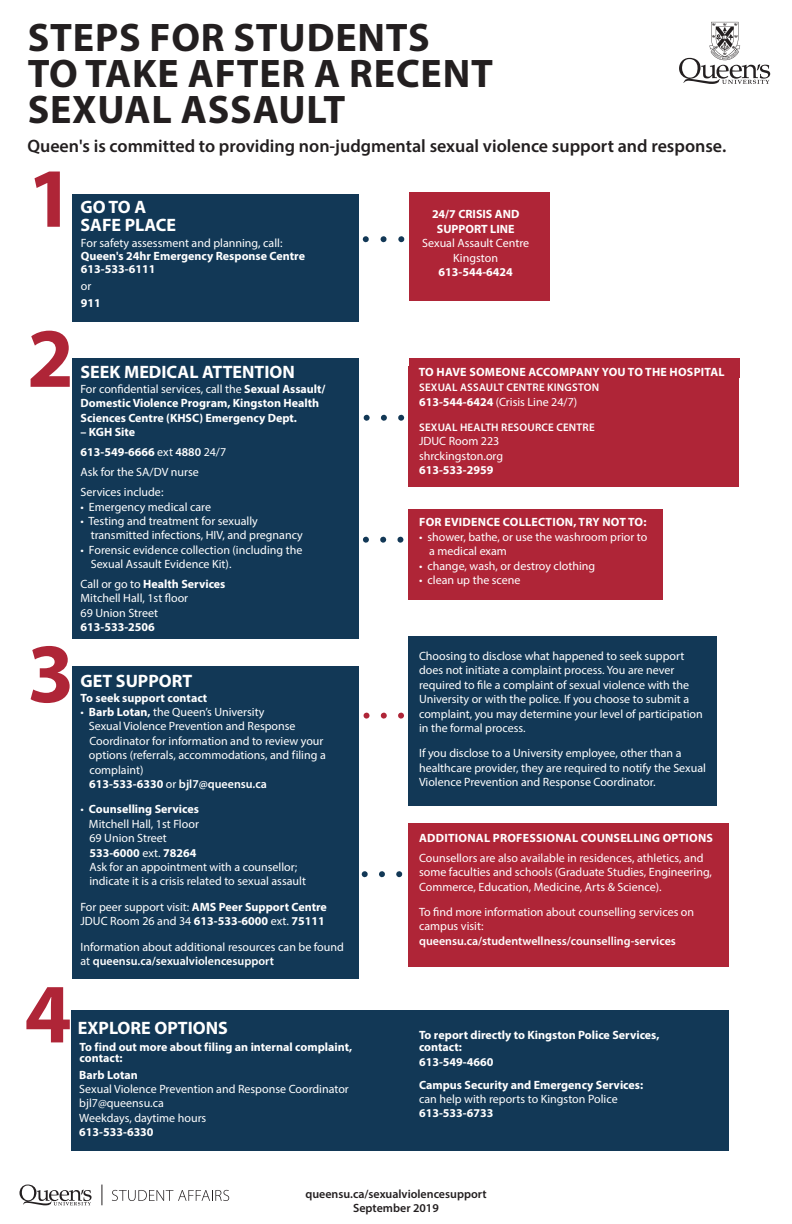
<style>
.page{position:relative;width:792px;height:1224px;background:#fff}
.page>*{position:absolute;margin:0;border:0;box-sizing:border-box;transform-origin:0 0}
.t1{font:700 85px "Myriad Pro";color:#af2537}
.t2{font:700 40px/36px "Myriad Pro";letter-spacing:.02em;color:#231f20}
.t3{font:600 18px "Myriad Pro";color:#231f20}
.t4{font:700 18px/18px "Myriad Pro";color:#fff}
.t5{font:12px/14.4px "Myriad Pro";color:#fff}
.t6{font:700 12px/14.4px "Myriad Pro";color:#fff}
.t7{font:700 12px "Myriad Pro";letter-spacing:.02em;color:#fff}
.t8{font:600 12px "Myriad Pro";color:#fff}
.t9{font:600 12px/14.4px "Myriad Pro";color:#231f20;text-align:center}
.t10{font:600 11px "Myriad Pro";letter-spacing:.02em;color:#fff}
.s1{font-weight:400}
.s2{font-weight:700}
.s3{font-weight:600}
</style>
<div class="page">
<div style="left:72px;top:1010px;width:657px;height:141px;background:#123856"></div>
<svg style="left:363px;top:415px;width:46px;height:6px"></svg>
<div style="left:409px;top:367px;width:330px;height:120px;background:#af2537"></div>
<svg style="left:363px;top:713px;width:46px;height:6px"></svg>
<div style="left:409px;top:636px;width:308px;height:169px;background:#123856"></div>
<svg style="left:361px;top:871px;width:48px;height:6px"></svg>
<div style="left:409px;top:823px;width:320px;height:144px;background:#af2537"></div>
<div style="left:72px;top:666px;width:287px;height:313px;background:#123856"></div>
<svg style="left:363px;top:537px;width:46px;height:6px"></svg>
<div style="left:409px;top:509px;width:254px;height:91px;background:#af2537"></div>
<div style="left:409px;top:358px;width:330px;height:19px;background:#af2537"></div>
<div style="left:72px;top:358px;width:287px;height:280px;background:#123856"></div>
<svg style="left:362px;top:236px;width:43px;height:6px"></svg>
<div style="left:409px;top:192px;width:140px;height:109px;background:#af2537"></div>
<div style="left:72px;top:194px;width:287px;height:128px;background:#123856"></div>
<svg style="left:679px;top:22px;width:91px;height:62px"></svg>
<svg style="left:19px;top:1184px;width:73px;height:22px"></svg>
<svg style="left:102px;top:1185px;width:1px;height:20px"></svg>
<svg style="left:112px;top:1190px;width:117px;height:11px"></svg>
<h2 class="t2" style="left:28px;top:18px;width:467px">STEPS FOR STUDENTS<br>TO TAKE AFTER A RECENT<br>SEXUAL ASSAULT</h2>
<h3 class="t3" style="left:27px;top:134px;width:700px">Queen's is committed to providing non-judgmental sexual violence support and response.</h3>
<h1 class="t1" style="left:27px;top:143px;width:49px">1</h1>
<h1 class="t1" style="left:27px;top:303px;width:49px">2</h1>
<h1 class="t1" style="left:27px;top:618px;width:49px">3</h1>
<h1 class="t1" style="left:24px;top:958px;width:49px">4</h1>
<h3 class="t4" style="left:81px;top:197px;width:97px">GO TO A<br>SAFE PLACE</h3>
<p class="t6" style="left:432px;top:207px;width:89px;text-align:center">24/7 CRISIS AND<br>SUPPORT LINE</p>
<p class="t5" style="left:422px;top:236px;width:109px;text-align:center">Sexual Assault Centre<br>Kingston</p>
<p class="t6" style="left:439px;top:264px;width:76px">613-544-6424</p>
<p class="t5" style="left:81px;top:236px;width:203px">For safety assessment and planning, call:</p>
<p class="t6" style="left:81px;top:249px;width:226px;line-height:13px">Queen's 24hr Emergency Response Centre<br>613-533-6111</p>
<p class="t5" style="left:81px;top:279px;width:12px">or</p>
<p class="t6" style="left:81px;top:296px;width:21px">911</p>
<h3 class="t4" style="left:81px;top:362px;width:216px">SEEK MEDICAL ATTENTION</h3>
<p class="t6" style="left:81px;top:381px;width:247px"><span class="s1">For confidential services, call the</span> Sexual Assault/<br>Domestic Violence Program, Kingston Health<br>Sciences Centre (KHSC) Emergency Dept.</p>
<p class="t5" style="left:81px;top:422px;width:147px;line-height:20px"><span class="s2">– KGH Site<br>613-549-6666</span> ext <span class="s3">4880</span> 24/7<br>Ask for the SA/DV nurse<br>Services include:</p>
<p class="t5" style="left:81px;top:499px;width:132px">• Emergency medical care</p>
<p class="t5" style="left:91px;top:514px;width:214px;text-indent:-10px">• Testing and treatment for sexually transmitted infections, HIV, and pregnancy</p>
<p class="t5" style="left:91px;top:542px;width:213px;text-indent:-10px">• Forensic evidence collection (including the<br>Sexual Assault Evidence Kit).</p>
<p class="t5" style="left:81px;top:577px;width:147px">Call or go to <span class="s2">Health Services<br></span>Mitchell Hall, 1st floor<br>69 Union Street</p>
<p class="t6" style="left:81px;top:620px;width:76px">613-533-2506</p>
<h3 class="t4" style="left:81px;top:671px;width:113px">GET SUPPORT</h3>
<p class="t6" style="left:81px;top:690px;width:128px">To seek support contact</p>
<p class="t5" style="left:89px;top:705px;width:239px;text-indent:-8px">• <span class="s2">Barb Lotan,</span> the Queen’s University<br>Sexual Violence Prevention and Response Coordinator for information and to review your options (referrals, accommodations, and filing a complaint)<br><span class="s2">613-533-6330</span> or <span class="s3">bjl7@queensu.ca</span></p>
<p class="t5" style="left:89px;top:802px;width:218px;text-indent:-8px">• <span class="s2">Counselling Services<br></span>Mitchell Hall, 1st Floor<br>69 Union Street<br><span class="s2">533-6000</span> ext. <span class="s2">78264<br></span>Ask for an appointment with a counsellor; indicate it is a crisis related to sexual assault</p>
<p class="t5" style="left:81px;top:899px;width:248px">For peer support visit: <span class="s2">AMS Peer Support Centre<br></span>JDUC Room 26 and 34 <span class="s2">613-533-6000</span> ext. <span class="s2">75111</span></p>
<p class="t5" style="left:81px;top:939px;width:265px">Information about additional resources can be found at <span class="s3">queensu.ca/sexualviolencesupport</span></p>
<h3 class="t4" style="left:78px;top:1019px;width:151px">EXPLORE OPTIONS</h3>
<p class="t6" style="left:79px;top:1067px;width:60px">Barb Lotan</p>
<p class="t5" style="left:79px;top:1082px;width:271px">Sexual Violence Prevention and Response Coordinator bjl7@queensu.ca<br>Weekdays, daytime hours</p>
<p class="t6" style="left:79px;top:1125px;width:76px">613-533-6330</p>
<p class="t6" style="left:80px;top:1041px;width:274px;line-height:11px">To find out more about filing an internal complaint, contact:</p>
<p class="t7" style="left:419px;top:364px;width:307px">TO HAVE SOMEONE ACCOMPANY YOU TO THE HOSPITAL</p>
<p class="t10" style="left:419px;top:380px;width:182px">SEXUAL ASSAULT CENTRE KINGSTON</p>
<p class="t5" style="left:419px;top:394px;width:160px"><span class="s2">613-544-6424</span> (Crisis Line 24/7)</p>
<p class="t10" style="left:419px;top:420px;width:177px">SEXUAL HEALTH RESOURCE CENTRE</p>
<p class="t5" style="left:419px;top:434px;width:86px">JDUC Room 223 shrckingston.org</p>
<p class="t6" style="left:419px;top:463px;width:76px">613-533-2959</p>
<p class="t7" style="left:419px;top:514px;width:229px">FOR EVIDENCE COLLECTION, TRY NOT TO:</p>
<p class="t5" style="left:429px;top:530px;width:220px;text-indent:-10px">• shower, bathe, or use the washroom prior to a medical exam</p>
<p class="t5" style="left:419px;top:558px;width:178px">• change, wash, or destroy clothing</p>
<p class="t5" style="left:419px;top:573px;width:103px">• clean up the scene</p>
<p class="t5" style="left:419px;top:649px;width:285px">Choosing to disclose what happened to seek support does not initiate a complaint process. You are never required to file a complaint of sexual violence with the University or with the police. If you choose to submit a complaint, you may determine your level of participation in the formal process.</p>
<p class="t5" style="left:419px;top:746px;width:289px">If you disclose to a University employee, other than a healthcare provider, they are required to notify the Sexual<br>Violence Prevention and Response Coordinator.</p>
<p class="t7" style="left:419px;top:830px;width:295px">ADDITIONAL PROFESSIONAL COUNSELLING OPTIONS</p>
<p class="t5" style="left:419px;top:850px;width:295px">Counsellors are also available in residences, athletics, and some faculties and schools (Graduate Studies, Engineering,<br>Commerce, Education, Medicine, Arts &amp; Science).</p>
<p class="t5" style="left:419px;top:905px;width:277px">To find more information about counselling services on campus visit:</p>
<p class="t8" style="left:419px;top:933px;width:258px">queensu.ca/studentwellness/counselling-services</p>
<p class="t6" style="left:419px;top:1029px;width:242px;line-height:12px">To report directly to Kingston Police Services, contact:</p>
<p class="t6" style="left:419px;top:1050px;width:226px;line-height:23px">613-549-4660<br>Campus Security and Emergency Services:</p>
<p class="t5" style="left:419px;top:1092px;width:200px">can help with reports to Kingston Police</p>
<p class="t6" style="left:419px;top:1106px;width:76px">613-533-6733</p>
<p class="t9" style="left:305px;top:1186px;width:183px">queensu.ca/sexualviolencesupport<br>September 2019</p>
</div>
